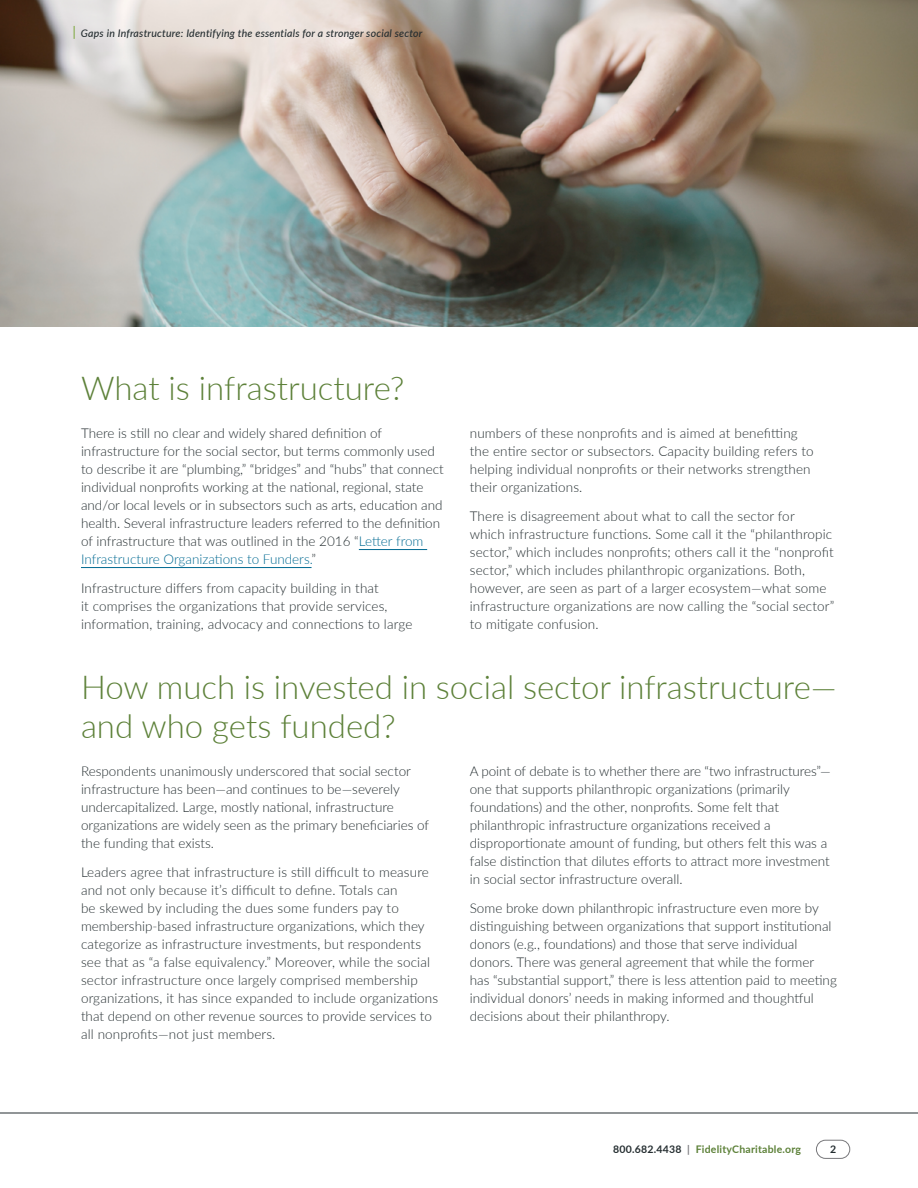
<style>
.page{position:relative;width:918px;height:1188px;background:#fff}
.page>*{position:absolute;margin:0;border:0;box-sizing:border-box;transform-origin:0 0}
.t1{font:300 33px/39px "Lato";color:#5d8139}
.t2{font:300 13.5px/18px "Lato";color:#242d30}
.t3{font:italic 500 10.5px "Lato";letter-spacing:.02em;color:#242d30}
.t4{font:700 10.5px "Lato";letter-spacing:.02em;color:#5d8139}
.t5{font:700 10.5px "Lato";color:#242d30}
.s1{color:#006a92}
.s2{color:#242d30}
.s3{color:#78787b}
</style>
<div class="page">
<hr style="left:359px;top:549px;width:68px;height:1px;background:#006a92">
<hr style="left:81px;top:567px;width:231px;height:1px;background:#006a92">
<img style="left:0;top:0;width:918px;height:326px">
<div style="left:816px;top:1140px;width:34px;height:19px;border:1px solid #78787b;border-radius:9px"></div>
<hr style="left:0;top:1113px;width:918px;height:1px;background:#242d30">
<svg style="left:73px;top:26px;width:2px;height:13px"></svg>
<p class="t3" style="left:81px;top:25px;width:343px">Gaps in Infrastructure: Identifying the essentials for a stronger social sector</p>
<h1 class="t1" style="left:81px;top:368px;width:325px">What is infrastructure?</h1>
<p class="t2" style="left:81px;top:424px;width:364px">There is still no clear and widely shared definition of infrastructure for the social sector, but terms commonly used to describe it are “plumbing,” “bridges” and “hubs” that connect individual nonprofits working at the national, regional, state and/or local levels or in subsectors such as arts, education and health. Several infrastructure leaders referred to the definition of infrastructure that was outlined in the 2016 “<span class="s1">Letter from Infrastructure Organizations to Funders.</span>”</p>
<p class="t2" style="left:81px;top:579px;width:333px">Infrastructure differs from capacity building in that<br>it comprises the organizations that provide services, information, training, advocacy and connections to large</p>
<p class="t2" style="left:470px;top:424px;width:345px">numbers of these nonprofits and is aimed at benefitting the entire sector or subsectors. Capacity building refers to helping individual nonprofits or their networks strengthen their organizations.</p>
<p class="t2" style="left:470px;top:507px;width:366px">There is disagreement about what to call the sector for<br>which infrastructure functions. Some call it the “philanthropic sector,” which includes nonprofits; others call it the “nonprofit sector,” which includes philanthropic organizations. Both, however, are seen as part of a larger ecosystem—what some infrastructure organizations are now calling the “social sector” to mitigate confusion.</p>
<h1 class="t1" style="left:81px;top:667px;width:757px">How much is invested in social sector infrastructure— and who gets funded?</h1>
<p class="t2" style="left:81px;top:762px;width:350px">Respondents unanimously underscored that social sector infrastructure has been—and continues to be—severely undercapitalized. Large, mostly national, infrastructure organizations are widely seen as the primary beneficiaries of the funding that exists.</p>
<p class="t2" style="left:81px;top:863px;width:359px">Leaders agree that infrastructure is still difficult to measure and not only because it’s difficult to define. Totals can<br>be skewed by including the dues some funders pay to membership-based infrastructure organizations, which they categorize as infrastructure investments, but respondents see that as “a false equivalency.” Moreover, while the social sector infrastructure once largely comprised membership organizations, it has since expanded to include organizations that depend on other revenue sources to provide services to all nonprofits—not just members.</p>
<p class="t2" style="left:470px;top:762px;width:362px">A point of debate is to whether there are “two infrastructures”— one that supports philanthropic organizations (primarily foundations) and the other, nonprofits. Some felt that philanthropic infrastructure organizations received a disproportionate amount of funding, but others felt this was a false distinction that dilutes efforts to attract more investment in social sector infrastructure overall.</p>
<p class="t2" style="left:470px;top:899px;width:369px">Some broke down philanthropic infrastructure even more by distinguishing between organizations that support institutional donors (e.g., foundations) and those that serve individual donors. There was general agreement that while the former has “substantial support,” there is less attention paid to meeting individual donors’ needs in making informed and thoughtful decisions about their philanthropy.</p>
<p class="t4" style="left:613px;top:1141px;width:189px"><span class="s2">800.682.4438</span> <span class="s3">|</span> FidelityCharitable.org</p>
<p class="t5" style="left:830px;top:1141px;width:8px">2</p>
</div>
